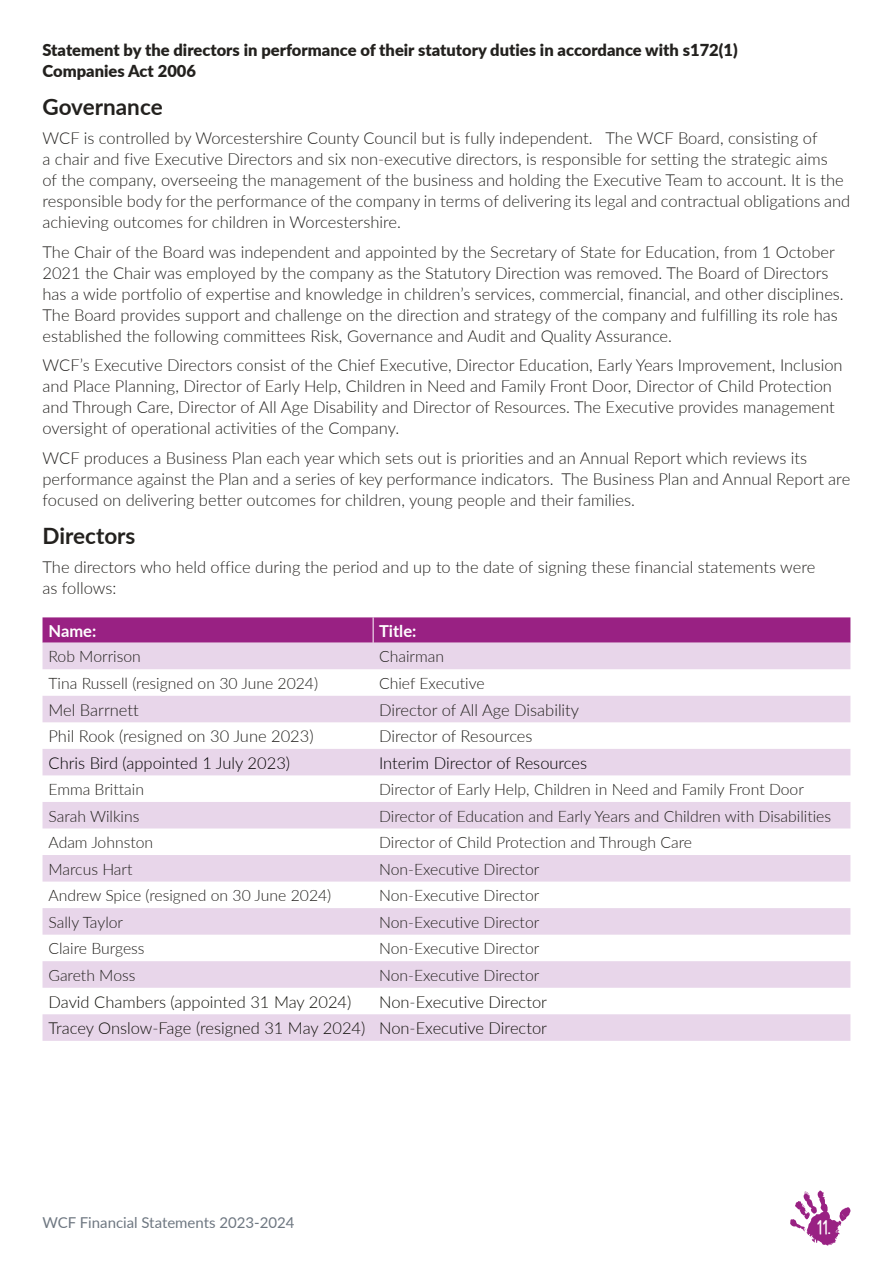
<style>
.page{position:relative;width:893px;height:1263px;background:#fff}
.page>*{position:absolute;margin:0;border:0;box-sizing:border-box;transform-origin:0 0}
.Third_Level_Heading__H3{font:700 22.5px "Lato";color:#23211e}
.t1{font:700 17.7px "Cardenio Modern";color:#fff}
.Paragraph_Text__P{font:300 16.5px/21px "Lato";color:#23211e}
.Paragraph_Text__P-2{font:300 16.5px "Lato";color:#12110c}
.Paragraph_Text__P-3{font:900 16.5px/21px "Lato";color:#23211e}
.Paragraph_Text__P-4{font:300 16.5px "Lato";color:#000}
.Paragraph_Text__P-5{font:700 16.5px "Lato";color:#fff}
.Paragraph_Text__P-6{font:300 15.75px "Lato";color:#23211e}
.t2{font:15px "Lato";color:#6e7781}
</style>
<div class="page">
<svg style="left:43px;top:643px;width:807px;height:398px;fill:#e8d6ea"></svg>
<svg style="left:43px;top:617px;width:807px;height:26px;background:#9c2887"></svg>
<svg style="left:790px;top:1190px;width:61px;height:55px"></svg>
<p class="Paragraph_Text__P-3" style="left:43px;top:39px;width:697px">Statement by the directors in performance of their statutory duties in accordance with s172(1)<br>Companies Act 2006</p>
<h3 class="Third_Level_Heading__H3" style="left:43px;top:90px;width:122px">Governance</h3>
<p class="Paragraph_Text__P" style="left:43px;top:127px;width:809px">WCF is controlled by Worcestershire County Council but is fully independent. The WCF Board, consisting of<br>a chair and five Executive Directors and six non-executive directors, is responsible for setting the strategic aims<br>of the company, overseeing the management of the business and holding the Executive Team to account. It is the responsible body for the performance of the company in terms of delivering its legal and contractual obligations and achieving outcomes for children in Worcestershire.</p>
<p class="Paragraph_Text__P" style="left:43px;top:241px;width:803px">The Chair of the Board was independent and appointed by the Secretary of State for Education, from 1 October 2021 the Chair was employed by the company as the Statutory Direction was removed. The Board of Directors has a wide portfolio of expertise and knowledge in children’s services, commercial, financial, and other disciplines.<br>The Board provides support and challenge on the direction and strategy of the company and fulfilling its role has established the following committees Risk, Governance and Audit and Quality Assurance.</p>
<p class="Paragraph_Text__P" style="left:43px;top:354px;width:802px">WCF’s Executive Directors consist of the Chief Executive, Director Education, Early Years Improvement, Inclusion and Place Planning, Director of Early Help, Children in Need and Family Front Door, Director of Child Protection and Through Care, Director of All Age Disability and Director of Resources. The Executive provides management oversight of operational activities of the Company.</p>
<p class="Paragraph_Text__P" style="left:43px;top:447px;width:809px">WCF produces a Business Plan each year which sets out is priorities and an Annual Report which reviews its performance against the Plan and a series of key performance indicators. The Business Plan and Annual Report are focused on delivering better outcomes for children, young people and their families.</p>
<h3 class="Third_Level_Heading__H3" style="left:43px;top:519px;width:95px">Directors</h3>
<p class="Paragraph_Text__P" style="left:43px;top:556px;width:774px">The directors who held office during the period and up to the date of signing these financial statements were as follows:</p>
<p class="Paragraph_Text__P-5" style="left:49px;top:618px;width:49px">Name:</p>
<p class="Paragraph_Text__P-5" style="left:379px;top:618px;width:39px">Title:</p>
<p class="Paragraph_Text__P-6" style="left:49px;top:646px;width:94px">Rob Morrison</p>
<p class="Paragraph_Text__P-6" style="left:379px;top:646px;width:66px">Chairman</p>
<p class="Paragraph_Text__P-6" style="left:49px;top:672px;width:271px">Tina Russell (resigned on 30 June 2024)</p>
<p class="Paragraph_Text__P-6" style="left:379px;top:672px;width:107px">Chief Executive</p>
<p class="Paragraph_Text__P" style="left:49px;top:699px;width:92px">Mel Barrnett</p>
<p class="Paragraph_Text__P" style="left:379px;top:699px;width:202px">Director of All Age Disability</p>
<p class="Paragraph_Text__P" style="left:49px;top:725px;width:267px">Phil Rook (resigned on 30 June 2023)</p>
<p class="Paragraph_Text__P" style="left:379px;top:725px;width:155px">Director of Resources</p>
<p class="Paragraph_Text__P-4" style="left:49px;top:751px;width:243px">Chris Bird (appointed 1 July 2023)</p>
<p class="Paragraph_Text__P-4" style="left:379px;top:751px;width:210px">Interim Director of Resources</p>
<p class="Paragraph_Text__P-6" style="left:49px;top:778px;width:97px">Emma Brittain</p>
<p class="Paragraph_Text__P-6" style="left:379px;top:778px;width:426px">Director of Early Help, Children in Need and Family Front Door</p>
<p class="Paragraph_Text__P-6" style="left:49px;top:805px;width:92px">Sarah Wilkins</p>
<p class="Paragraph_Text__P-6" style="left:379px;top:805px;width:453px">Director of Education and Early Years and Children with Disabilities</p>
<p class="Paragraph_Text__P-6" style="left:49px;top:831px;width:106px">Adam Johnston</p>
<p class="Paragraph_Text__P-6" style="left:379px;top:831px;width:314px">Director of Child Protection and Through Care</p>
<p class="Paragraph_Text__P-6" style="left:49px;top:858px;width:86px">Marcus Hart</p>
<p class="Paragraph_Text__P-6" style="left:379px;top:858px;width:162px">Non-Executive Director</p>
<p class="Paragraph_Text__P-6" style="left:49px;top:884px;width:284px">Andrew Spice (resigned on 30 June 2024)</p>
<p class="Paragraph_Text__P-6" style="left:379px;top:884px;width:162px">Non-Executive Director</p>
<p class="Paragraph_Text__P-6" style="left:49px;top:911px;width:76px">Sally Taylor</p>
<p class="Paragraph_Text__P-6" style="left:379px;top:911px;width:162px">Non-Executive Director</p>
<p class="Paragraph_Text__P-6" style="left:49px;top:938px;width:98px">Claire Burgess</p>
<p class="Paragraph_Text__P-6" style="left:379px;top:938px;width:162px">Non-Executive Director</p>
<p class="Paragraph_Text__P-6" style="left:49px;top:964px;width:88px">Gareth Moss</p>
<p class="Paragraph_Text__P-6" style="left:379px;top:964px;width:162px">Non-Executive Director</p>
<p class="Paragraph_Text__P-2" style="left:49px;top:990px;width:304px">David Chambers (appointed 31 May 2024)</p>
<p class="Paragraph_Text__P-2" style="left:379px;top:990px;width:169px">Non-Executive Director</p>
<p class="Paragraph_Text__P-2" style="left:49px;top:1017px;width:318px">Tracey Onslow-Fage (resigned 31 May 2024)</p>
<p class="Paragraph_Text__P-2" style="left:379px;top:1017px;width:169px">Non-Executive Director</p>
<p class="t2" style="left:43px;top:1212px;width:254px">WCF Financial Statements 2023-2024</p>
<p class="t1" style="left:817px;top:1215px;width:16px">11.</p>
</div>
